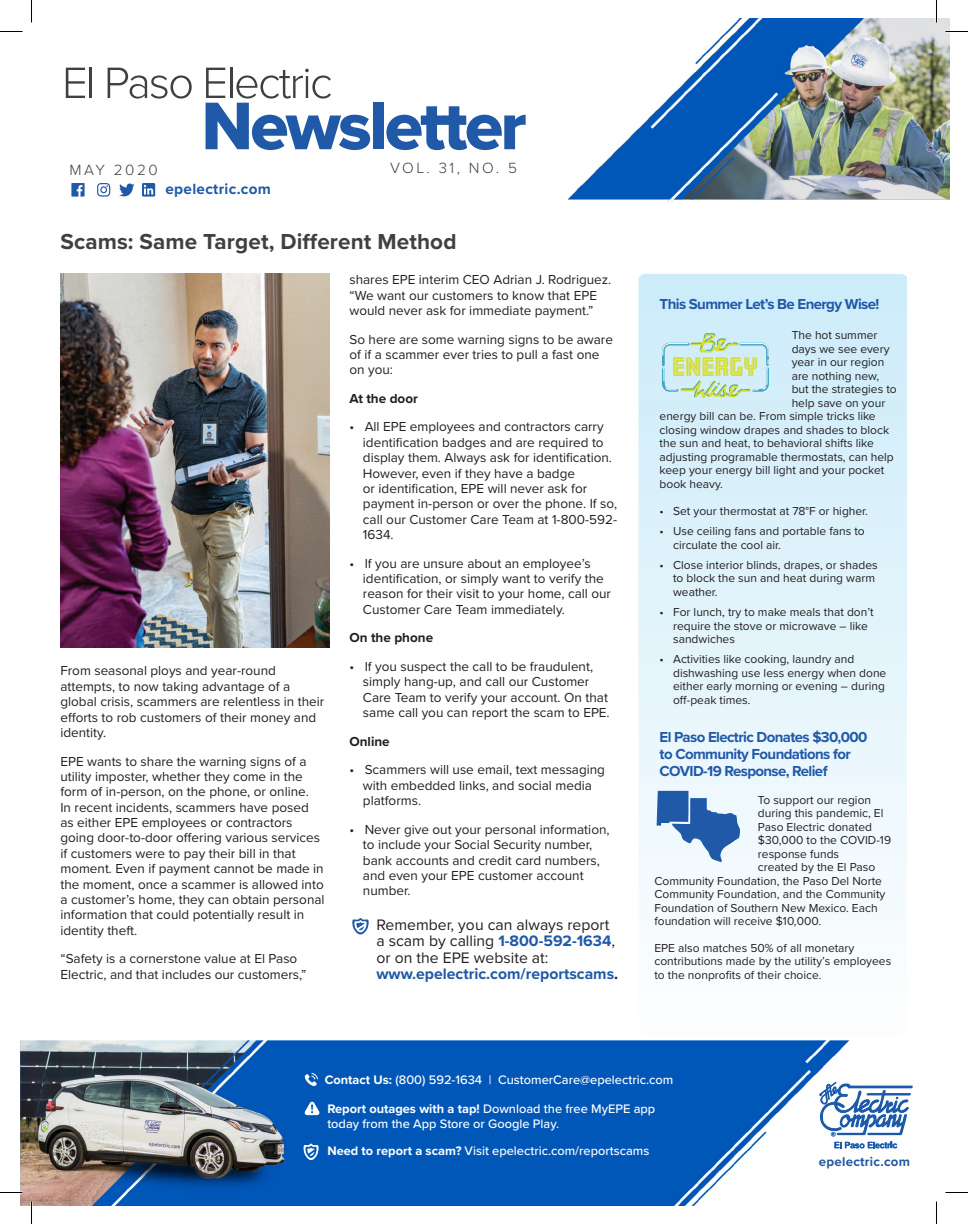
<style>
.page{position:relative;width:968px;height:1224px;background:#fff}
.page>*{position:absolute;margin:0;border:0;box-sizing:border-box;transform-origin:0 0}
.t1{font:23.55px "Amboy Inline";letter-spacing:.02em;color:#d6dd3a}
.t2{font:700 22.5px "Proxima Nova";letter-spacing:.005em;color:#404041}
.t3{font:15.75px/16.5px "Proxima Nova";color:#231f20}
.t4{font:300 15.3px "Proxima Nova";letter-spacing:.16em;color:#404041}
.t5{font:700 15.3px "Proxima Nova";letter-spacing:.02em;color:#2059a8}
.t6{font:700 15px/17px "Proxima Nova";letter-spacing:-.04em;color:#2059a8}
.t7{font:13.5px/15.5px "Proxima Nova";color:#231f20}
.t8{font:700 13.5px "Proxima Nova";color:#231f20}
.t9{font:700 13.2px "Proxima Nova";letter-spacing:.02em;color:#2059a8}
.t10{font:500 12.75px/14.7px "Proxima Nova";color:#fff}
.t11{font:12px/13.5px "Proxima Nova";color:#231f20}
.s1{font-weight:700;color:#2059a8}
.s2{font-weight:700}
</style>
<div class="page">
<svg style="left:638px;top:274px;width:269px;height:629px;background:#e0f3fb"></svg>
<img style="left:65px;top:18px;width:885px;height:184px">
<img style="left:21px;top:1040px;width:916px;height:166px">
<svg style="left:66px;top:68px;width:19px;height:30px"></svg>
<hr style="left:90px;top:68px;width:2px;height:30px;background:#404040">
<svg style="left:108px;top:68px;width:84px;height:31px"></svg>
<svg style="left:816px;top:1083px;width:96px;height:65px"></svg>
<svg style="left:305px;top:1073px;width:13px;height:13px"></svg>
<svg style="left:304px;top:1102px;width:15px;height:13px"></svg>
<svg style="left:205px;top:68px;width:165px;height:82px"></svg>
<div style="left:373px;top:103px;width:10px;height:46px;background:#2059a8"></div>
<svg style="left:386px;top:106px;width:139px;height:44px"></svg>
<svg style="left:97px;top:183px;width:13px;height:14px"></svg>
<svg style="left:71px;top:183px;width:14px;height:14px"></svg>
<svg style="left:119px;top:184px;width:15px;height:12px"></svg>
<svg style="left:142px;top:183px;width:13px;height:14px"></svg>
<img style="left:60px;top:273px;width:269px;height:374px">
<div style="left:810px;top:1156px;width:109px;height:15px;background:#fff"></div>
<svg style="left:661px;top:333px;width:109px;height:66px;background:#c8e7e5"></svg>
<svg style="left:656px;top:791px;width:84px;height:71px"></svg>
<svg style="left:303px;top:1143px;width:15px;height:17px"></svg>
<svg style="left:352px;top:918px;width:16px;height:17px"></svg>
<hr style="left:935px;top:0;width:2px;height:22px;background:#fff">
<hr style="left:935px;top:1202px;width:2px;height:22px;background:#fff">
<svg style="left:0;top:31px;width:22px;height:1px"></svg>
<svg style="left:945px;top:31px;width:23px;height:1px"></svg>
<svg style="left:0;top:1192px;width:22px;height:1px"></svg>
<svg style="left:945px;top:1192px;width:23px;height:1px"></svg>
<svg style="left:31px;top:0;width:1px;height:22px"></svg>
<svg style="left:31px;top:1202px;width:1px;height:22px"></svg>
<svg style="left:936px;top:0;width:1px;height:22px"></svg>
<svg style="left:936px;top:1202px;width:1px;height:22px"></svg>
<p class="t4" style="left:70px;top:158px;width:90px">MAY 2020</p>
<p class="t4" style="left:390px;top:157px;width:128px">VOL. 31, NO. 5</p>
<p class="t5" style="left:165px;top:177px;width:107px">epelectric.com</p>
<h2 class="t2" style="left:60px;top:224px;width:397px">Scams: Same Target, Different Method</h2>
<p class="t7" style="left:60px;top:663px;width:265px">From seasonal ploys and year-round attempts, to now taking advantage of a global crisis, scammers are relentless in their efforts to rob customers of their money and identity.</p>
<p class="t7" style="left:60px;top:753px;width:266px">EPE wants to share the warning signs of a utility imposter, whether they come in the form of in-person, on the phone, or online.<br>In recent incidents, scammers have posed as either EPE employees or contractors going door-to-door offering various services if customers were to pay their bill in that moment. Even if payment cannot be made in the moment, once a scammer is allowed into a customer’s home, they can obtain personal information that could potentially result in identity theft.</p>
<p class="t7" style="left:60px;top:951px;width:248px">“Safety is a cornerstone value at El Paso<br>Electric, and that includes our customers,”</p>
<p class="t7" style="left:349px;top:271px;width:263px">shares EPE interim CEO Adrian J. Rodriguez. “We want our customers to know that EPE would never ask for immediate payment.”</p>
<p class="t7" style="left:349px;top:331px;width:265px">So here are some warning signs to be aware of if a scammer ever tries to pull a fast one on you:</p>
<p class="t8" style="left:349px;top:388px;width:70px">At the door</p>
<p class="t7" style="left:363px;top:419px;width:256px;text-indent:-14px">• All EPE employees and contractors carry identification badges and are required to display them. Always ask for identification.<br>However, even if they have a badge<br>or identification, EPE will never ask for payment in-person or over the phone. If so, call our Customer Care Team at 1-800-592- 1634.</p>
<p class="t7" style="left:363px;top:555px;width:250px;text-indent:-14px">• If you are unsure about an employee’s identification, or simply want to verify the reason for their visit to your home, call our Customer Care Team immediately.</p>
<p class="t8" style="left:349px;top:628px;width:85px">On the phone</p>
<p class="t7" style="left:363px;top:658px;width:248px;text-indent:-14px">• If you suspect the call to be fraudulent, simply hang-up, and call our Customer Care Team to verify your account. On that same call you can report the scam to EPE.</p>
<p class="t8" style="left:349px;top:731px;width:42px">Online</p>
<p class="t7" style="left:363px;top:762px;width:244px;text-indent:-14px">• Scammers will use email, text messaging with embedded links, and social media platforms.</p>
<p class="t7" style="left:363px;top:821px;width:248px;text-indent:-14px">• Never give out your personal information, to include your Social Security number, bank accounts and credit card numbers, and even your EPE customer account number.</p>
<p class="t3" style="left:376px;top:915px;width:243px">Remember, you can always report a scam by calling <span class="s1">1-800-592-1634</span>, or on the EPE website at: <span class="s1">www.epelectric.com/reportscams</span><span class="s2">.</span></p>
<p class="t6" style="left:659px;top:296px;width:221px">This Summer Let’s Be Energy Wise!</p>
<p class="t11" style="left:791px;top:328px;width:87px">The hot summer</p>
<p class="t11" style="left:791px;top:342px;width:99px">days we see every</p>
<p class="t11" style="left:791px;top:355px;width:94px">year in our region</p>
<p class="t11" style="left:791px;top:369px;width:89px">are nothing new,</p>
<p class="t11" style="left:791px;top:382px;width:107px">but the strategies to</p>
<p class="t11" style="left:791px;top:396px;width:95px">help save on your</p>
<p class="t11" style="left:659px;top:409px;width:218px">energy bill can be. From simple tricks like</p>
<p class="t11" style="left:659px;top:423px;width:231px">closing window drapes and shades to block</p>
<p class="t11" style="left:659px;top:436px;width:216px">the sun and heat, to behavioral shifts like</p>
<p class="t11" style="left:659px;top:450px;width:236px">adjusting programable thermostats, can help</p>
<p class="t11" style="left:659px;top:463px;width:226px">keep your energy bill light and your pocket</p>
<p class="t11" style="left:659px;top:477px;width:65px">book heavy.</p>
<p class="t11" style="left:659px;top:504px;width:210px">• Set your thermostat at 78°F or higher.</p>
<p class="t11" style="left:673px;top:524px;width:193px;text-indent:-14px">• Use ceiling fans and portable fans to circulate the cool air.</p>
<p class="t11" style="left:673px;top:558px;width:206px;text-indent:-14px">• Close interior blinds, drapes, or shades to block the sun and heat during warm weather.</p>
<p class="t11" style="left:673px;top:605px;width:202px;text-indent:-14px">• For lunch, try to make meals that don’t require the stove or microwave – like sandwiches</p>
<p class="t11" style="left:673px;top:652px;width:215px;text-indent:-14px">• Activities like cooking, laundry and dishwashing use less energy when done either early morning or evening – during off-peak times.</p>
<p class="t6" style="left:659px;top:729px;width:209px">El Paso Electric Donates $30,000 to Community Foundations for<br>COVID-19 Response, Relief</p>
<h1 class="t1" style="left:672px;top:352px;width:87px">ENERGY</h1>
<p class="t11" style="left:758px;top:792px;width:115px">To support our region</p>
<p class="t11" style="left:758px;top:806px;width:127px">during this pandemic, El</p>
<p class="t11" style="left:758px;top:819px;width:115px">Paso Electric donated</p>
<p class="t11" style="left:758px;top:833px;width:135px">$30,000 to the COVID-19</p>
<p class="t11" style="left:758px;top:846px;width:83px">response funds</p>
<p class="t11" style="left:758px;top:860px;width:119px">created by the El Paso</p>
<p class="t11" style="left:654px;top:873px;width:229px">Community Foundation, the Paso Del Norte</p>
<p class="t11" style="left:654px;top:887px;width:232px">Community Foundation, and the Community</p>
<p class="t11" style="left:654px;top:900px;width:225px">Foundation of Southern New Mexico. Each</p>
<p class="t11" style="left:654px;top:914px;width:168px">foundation will receive $10,000.</p>
<p class="t11" style="left:654px;top:941px;width:238px">EPE also matches 50% of all monetary contributions made by the utility’s employees to the nonprofits of their choice.</p>
<p class="t10" style="left:325px;top:1072px;width:350px"><span class="s2">Contact Us:</span> (800) 592-1634 | CustomerCare@epelectric.com</p>
<p class="t10" style="left:327px;top:1101px;width:329px"><span class="s2">Report outages with a tap!</span> Download the free MyEPE app today from the App Store or Google Play.</p>
<p class="t10" style="left:327px;top:1143px;width:323px"><span class="s2">Need to report a scam?</span> Visit epelectric.com/reportscams</p>
<p class="t9" style="left:819px;top:1152px;width:93px">epelectric.com</p>
</div>
